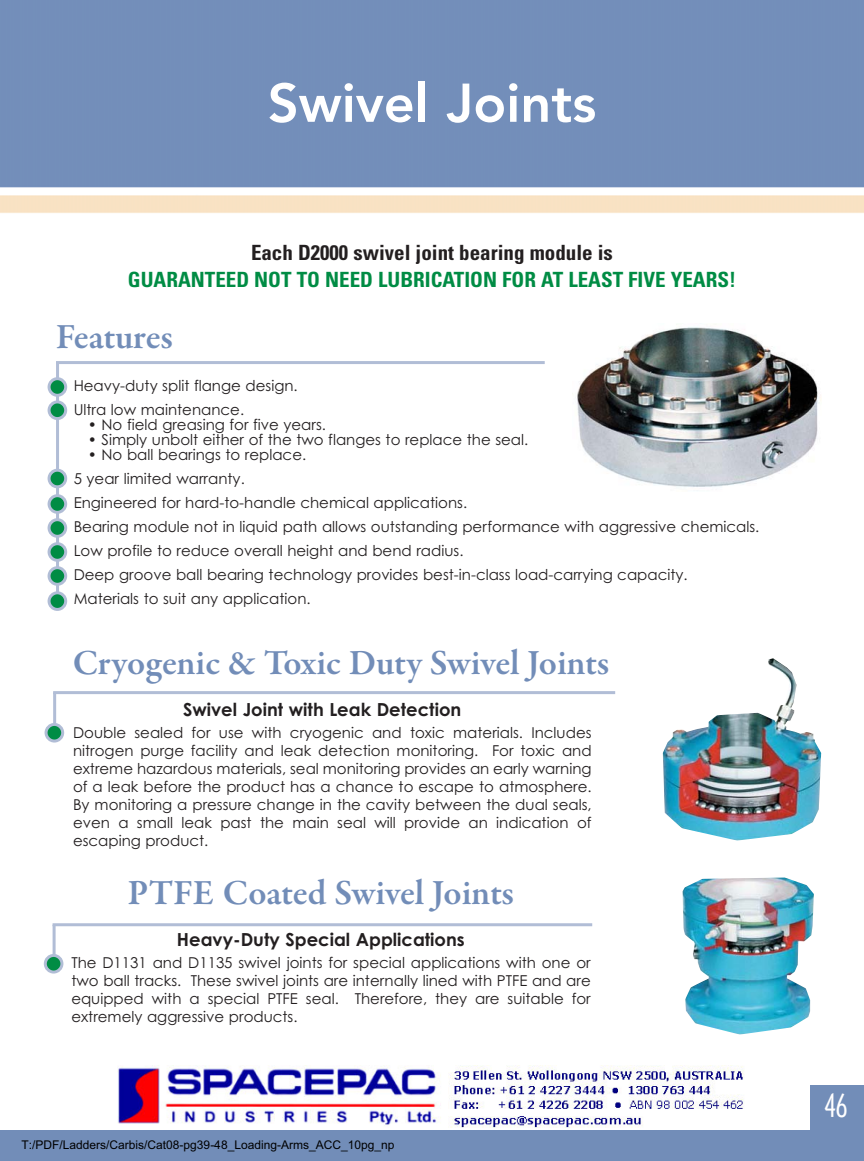
<style>
.page{position:relative;width:864px;height:1161px;background:#fff}
.page>*{position:absolute;margin:0;border:0;box-sizing:border-box;transform-origin:0 0}
.t1{font:800 54px "Avenir";color:#fff}
.t2{font:600 36px "Garamond Premr Pro";letter-spacing:-.005em;color:#728db8}
.t3{font:30px "Arquitectura";color:#fff}
.t4{font:700 condensed 21px "Univers";color:#008c44}
.t5{font:700 condensed 21px "Univers";color:#231f20}
.t6{font:700 18px "Century Gothic";color:#231f20}
.t7{font:15px/18px "Century Gothic";color:#231f20}
.t8{font:12px "Arial";color:#000}
</style>
<div class="page">
<img style="left:117px;top:1065px;width:627px;height:62px">
<img style="left:577px;top:327px;width:244px;height:160px">
<img style="left:662px;top:658px;width:159px;height:183px">
<div style="left:0;top:1131px;width:864px;height:30px;background:#728db8"></div>
<hr style="left:56px;top:361px;width:489px;height:3px;background:#b1bdd6">
<hr style="left:56px;top:362px;width:3px;height:243px;background:#b1bdd6">
<svg style="left:48px;top:377px;width:19px;height:43px"></svg>
<svg style="left:48px;top:469px;width:19px;height:19px"></svg>
<svg style="left:48px;top:494px;width:19px;height:117px"></svg>
<hr style="left:53px;top:691px;width:562px;height:3px;background:#b1bdd6">
<hr style="left:53px;top:693px;width:3px;height:38px;background:#b1bdd6">
<svg style="left:45px;top:723px;width:19px;height:20px"></svg>
<img style="left:682px;top:877px;width:132px;height:158px">
<hr style="left:53px;top:923px;width:539px;height:3px;background:#b1bdd6">
<hr style="left:53px;top:925px;width:3px;height:33px;background:#b1bdd6">
<svg style="left:44px;top:954px;width:19px;height:20px"></svg>
<div style="left:810px;top:1085px;width:54px;height:76px;background:#728db8"></div>
<h1 class="t1" style="left:268px;top:81px;width:330px">Swivel Joints</h1>
<h3 class="t5" style="left:251px;top:244px;width:363px">Each D2000 swivel joint bearing module is</h3>
<h3 class="t4" style="left:128px;top:272px;width:610px">GUARANTEED NOT TO NEED LUBRICATION FOR AT LEAST FIVE YEARS!</h3>
<h2 class="t2" style="left:56px;top:322px;width:119px">Features</h2>
<p class="t7" style="left:74px;top:375px;width:226px;line-height:24px">Heavy-duty split flange design.<br>Ultra low maintenance.</p>
<p class="t7" style="left:88px;top:417px;width:240px">• No field greasing for five years.</p>
<p class="t7" style="left:88px;top:432px;width:442px">• Simply unbolt either of the two flanges to replace the seal.</p>
<p class="t7" style="left:74px;top:444px;width:687px;line-height:24px;text-indent:14px">• No ball bearings to replace.<br>5 year limited warranty.<br>Engineered for hard-to-handle chemical applications.<br>Bearing module not in liquid path allows outstanding performance with aggressive chemicals.<br>Low profile to reduce overall height and bend radius.<br>Deep groove ball bearing technology provides best-in-class load-carrying capacity.<br>Materials to suit any application.</p>
<h2 class="t2" style="left:73px;top:648px;width:538px">Cryogenic &amp; Toxic Duty Swivel Joints</h2>
<p class="t6" style="left:183px;top:703px;width:280px">Swivel Joint with Leak Detection</p>
<p class="t7" style="left:73px;top:725px;width:520px;text-align:justify">Double sealed for use with cryogenic and toxic materials. Includes nitrogen purge facility and leak detection monitoring. For toxic and extreme hazardous materials, seal monitoring provides an early warning of a leak before the product has a chance to escape to atmosphere.<br>By monitoring a pressure change in the cavity between the dual seals, even a small leak past the main seal will provide an indication of escaping product.</p>
<h2 class="t2" style="left:128px;top:878px;width:388px">PTFE Coated Swivel Joints</h2>
<p class="t6" style="left:177px;top:932px;width:289px">Heavy-Duty Special Applications</p>
<p class="t7" style="left:71px;top:955px;width:521px;text-align:justify">The D1131 and D1135 swivel joints for special applications with one or two ball tracks. These swivel joints are internally lined with PTFE and are equipped with a special PTFE seal. Therefore, they are suitable for extremely aggressive products.</p>
<p class="t8" style="left:22px;top:1140px;width:374px">T:/PDF/Ladders/Carbis/Cat08-pg39-48_Loading-Arms_ACC_10pg_np</p>
<h3 class="t3" style="left:824px;top:1088px;width:25px">46</h3>
</div>
